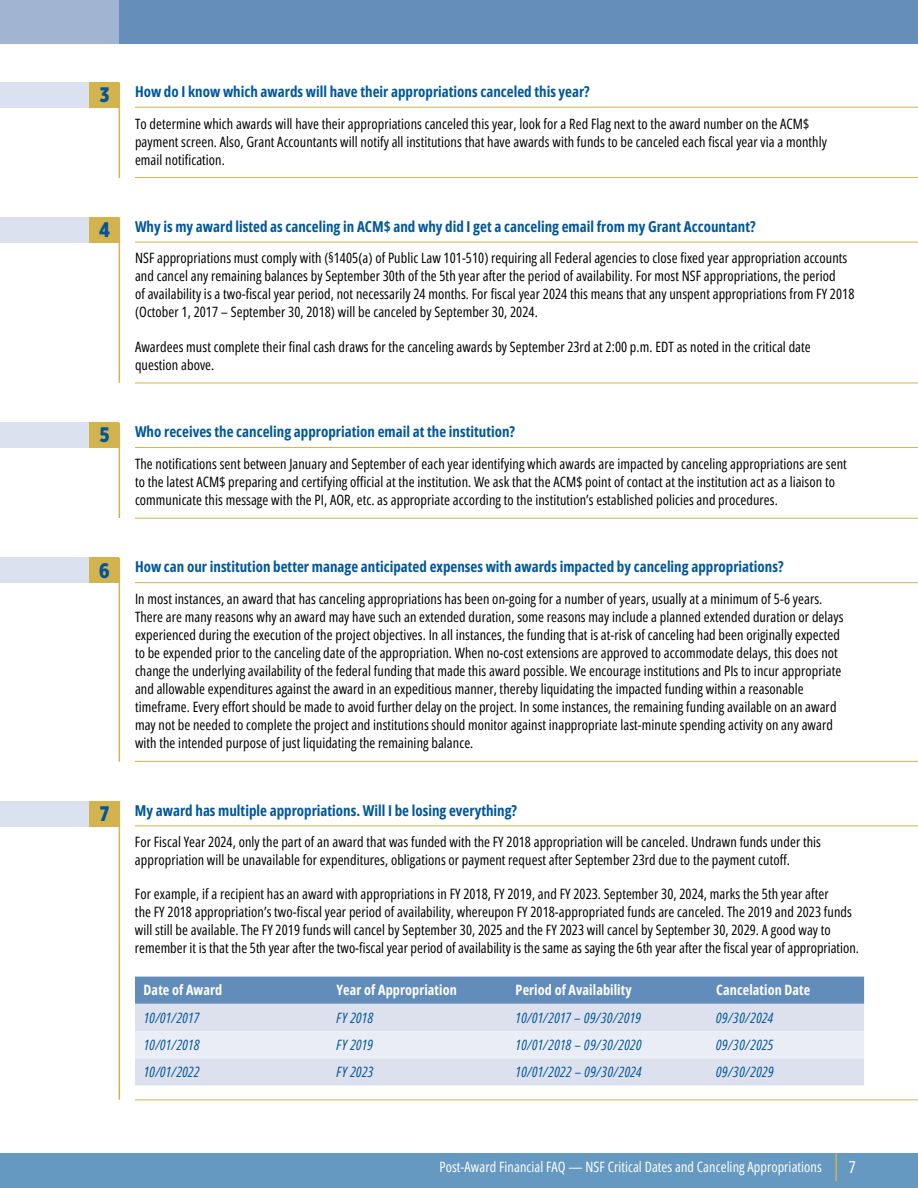
<style>
.page{position:relative;width:918px;height:1188px;background:#fff}
.page>*{position:absolute;margin:0;border:0;box-sizing:border-box;transform-origin:0 0}
.t1{font:16.5px "Open Sans Condensed";color:#fff}
.t2{font:700 15px "Open Sans Condensed";color:#005799}
.t3{font:14.25px/18px "Open Sans Condensed";letter-spacing:.005em;color:#000}
.t4{font:italic 14.25px "Open Sans Condensed";letter-spacing:.02em;color:#005699}
.t5{font:14.25px "Open Sans Condensed";letter-spacing:.005em;color:#fff}
.t6{font:700 14.25px "Open Sans Condensed";letter-spacing:.005em;color:#fff}
.s1{font-family:"Gotham X Narrow";font-weight:900;font-size:21px;color:#005699}
</style>
<div class="page">
<div style="left:0;top:0;width:918px;height:44px;background:#a1b5d3"></div>
<div style="left:119px;top:0;width:799px;height:44px;background:#668ebb"></div>
<div style="left:0;top:1153px;width:918px;height:35px;background:#6599c2"></div>
<hr style="left:835px;top:1153px;width:2px;height:28px;background:#d3b34e">
<div style="left:0;top:82px;width:89px;height:26px;background:#dbe1ef"></div>
<div style="left:89px;top:82px;width:30px;height:26px;background:#d3b34e"></div>
<hr style="left:119px;top:82px;width:1px;height:96px;background:#d3b34e">
<hr style="left:135px;top:107px;width:783px;height:1px;background:#d3b34e">
<hr style="left:135px;top:177px;width:783px;height:1px;background:#d3b34e">
<div style="left:0;top:217px;width:89px;height:25px;background:#dbe1ef"></div>
<div style="left:89px;top:217px;width:30px;height:25px;background:#d3b34e"></div>
<hr style="left:119px;top:217px;width:1px;height:166px;background:#d3b34e">
<hr style="left:135px;top:242px;width:783px;height:1px;background:#d3b34e">
<hr style="left:135px;top:383px;width:783px;height:1px;background:#d3b34e">
<div style="left:0;top:423px;width:89px;height:25px;background:#dbe1ef"></div>
<div style="left:89px;top:423px;width:30px;height:25px;background:#d3b34e"></div>
<hr style="left:119px;top:423px;width:1px;height:95px;background:#d3b34e">
<hr style="left:135px;top:447px;width:783px;height:1px;background:#d3b34e">
<hr style="left:135px;top:518px;width:783px;height:1px;background:#d3b34e">
<div style="left:0;top:558px;width:89px;height:25px;background:#dbe1ef"></div>
<div style="left:89px;top:558px;width:30px;height:25px;background:#d3b34e"></div>
<hr style="left:119px;top:558px;width:1px;height:204px;background:#d3b34e">
<hr style="left:135px;top:582px;width:783px;height:1px;background:#d3b34e">
<hr style="left:135px;top:761px;width:783px;height:1px;background:#d3b34e">
<div style="left:0;top:801px;width:90px;height:25px;background:#dbe1ef"></div>
<div style="left:89px;top:801px;width:30px;height:25px;background:#d3b34e"></div>
<hr style="left:119px;top:801px;width:1px;height:299px;background:#d3b34e">
<div style="left:135px;top:977px;width:729px;height:10px;background:#628cba"></div>
<svg style="left:135px;top:1077px;width:729px;height:9px;background:#dde2ed"></svg>
<img style="left:135px;top:987px;width:729px;height:90px">
<hr style="left:135px;top:825px;width:783px;height:1px;background:#d3b34e">
<hr style="left:135px;top:1100px;width:783px;height:1px;background:#d3b34e">
<p class="t2" style="left:100px;top:81px;width:492px"><span class="s1">3</span> How do I know which awards will have their appropriations canceled this year?</p>
<p class="t3" style="left:135px;top:114px;width:693px">To determine which awards will have their appropriations canceled this year, look for a Red Flag next to the award number on the ACM$ payment screen. Also, Grant Accountants will notify all institutions that have awards with funds to be canceled each fiscal year via a monthly email notification.</p>
<p class="t2" style="left:99px;top:216px;width:658px"><span class="s1">4</span> Why is my award listed as canceling in ACM$ and why did I get a canceling email from my Grant Accountant?</p>
<p class="t3" style="left:135px;top:249px;width:721px">NSF appropriations must comply with (§1405(a) of Public Law 101-510) requiring all Federal agencies to close fixed year appropriation accounts and cancel any remaining balances by September 30th of the 5th year after the period of availability. For most NSF appropriations, the period<br>of availability is a two-fiscal year period, not necessarily 24 months. For fiscal year 2024 this means that any unspent appropriations from FY 2018 (October 1, 2017 – September 30, 2018) will be canceled by September 30, 2024.</p>
<p class="t3" style="left:135px;top:337px;width:677px">Awardees must complete their final cash draws for the canceling awards by September 23rd at 2:00 p.m. EDT as noted in the critical date question above.</p>
<p class="t2" style="left:100px;top:422px;width:417px"><span class="s1">5</span> Who receives the canceling appropriation email at the institution?</p>
<p class="t3" style="left:135px;top:454px;width:713px">The notifications sent between January and September of each year identifying which awards are impacted by canceling appropriations are sent to the latest ACM$ preparing and certifying official at the institution. We ask that the ACM$ point of contact at the institution act as a liaison to communicate this message with the PI, AOR, etc. as appropriate according to the institution’s established policies and procedures.</p>
<p class="t2" style="left:99px;top:557px;width:686px"><span class="s1">6</span> How can our institution better manage anticipated expenses with awards impacted by canceling appropriations?</p>
<p class="t3" style="left:135px;top:589px;width:710px">In most instances, an award that has canceling appropriations has been on-going for a number of years, usually at a minimum of 5-6 years.<br>There are many reasons why an award may have such an extended duration, some reasons may include a planned extended duration or delays experienced during the execution of the project objectives. In all instances, the funding that is at-risk of canceling had been originally expected to be expended prior to the canceling date of the appropriation. When no-cost extensions are approved to accommodate delays, this does not change the underlying availability of the federal funding that made this award possible. We encourage institutions and PIs to incur appropriate and allowable expenditures against the award in an expeditious manner, thereby liquidating the impacted funding within a reasonable timeframe. Every effort should be made to avoid further delay on the project. In some instances, the remaining funding available on an award may not be needed to complete the project and institutions should monitor against inappropriate last-minute spending activity on any award with the intended purpose of just liquidating the remaining balance.</p>
<p class="t2" style="left:100px;top:800px;width:419px"><span class="s1">7</span> My award has multiple appropriations. Will I be losing everything?</p>
<p class="t3" style="left:135px;top:833px;width:688px">For Fiscal Year 2024, only the part of an award that was funded with the FY 2018 appropriation will be canceled. Undrawn funds under this appropriation will be unavailable for expenditures, obligations or payment request after September 23rd due to the payment cutoff.</p>
<p class="t3" style="left:135px;top:885px;width:726px">For example, if a recipient has an award with appropriations in FY 2018, FY 2019, and FY 2023. September 30, 2024, marks the 5th year after<br>the FY 2018 appropriation’s two-fiscal year period of availability, whereupon FY 2018-appropriated funds are canceled. The 2019 and 2023 funds will still be available. The FY 2019 funds will cancel by September 30, 2025 and the FY 2023 will cancel by September 30, 2029. A good way to remember it is that the 5th year after the two-fiscal year period of availability is the same as saying the 6th year after the fiscal year of appropriation.</p>
<p class="t6" style="left:144px;top:980px;width:80px">Date of Award</p>
<p class="t6" style="left:336px;top:980px;width:122px">Year of Appropriation</p>
<p class="t6" style="left:516px;top:980px;width:118px">Period of Availability</p>
<p class="t6" style="left:716px;top:980px;width:96px">Cancelation Date</p>
<p class="t4" style="left:144px;top:1008px;width:57px">10/01/2017</p>
<p class="t4" style="left:336px;top:1008px;width:38px">FY 2018</p>
<p class="t4" style="left:516px;top:1008px;width:127px">10/01/2017 – 09/30/2019</p>
<p class="t4" style="left:716px;top:1008px;width:59px">09/30/2024</p>
<p class="t4" style="left:144px;top:1035px;width:57px">10/01/2018</p>
<p class="t4" style="left:336px;top:1035px;width:38px">FY 2019</p>
<p class="t4" style="left:516px;top:1035px;width:128px">10/01/2018 – 09/30/2020</p>
<p class="t4" style="left:716px;top:1035px;width:59px">09/30/2025</p>
<p class="t4" style="left:144px;top:1062px;width:57px">10/01/2022</p>
<p class="t4" style="left:336px;top:1062px;width:38px">FY 2023</p>
<p class="t4" style="left:516px;top:1062px;width:127px">10/01/2022 – 09/30/2024</p>
<p class="t4" style="left:716px;top:1062px;width:59px">09/30/2029</p>
<p class="t5" style="left:439px;top:1157px;width:384px">Post-Award Financial FAQ — NSF Critical Dates and Canceling Appropriations</p>
<p class="t1" style="left:849px;top:1156px;width:9px">7</p>
</div>
